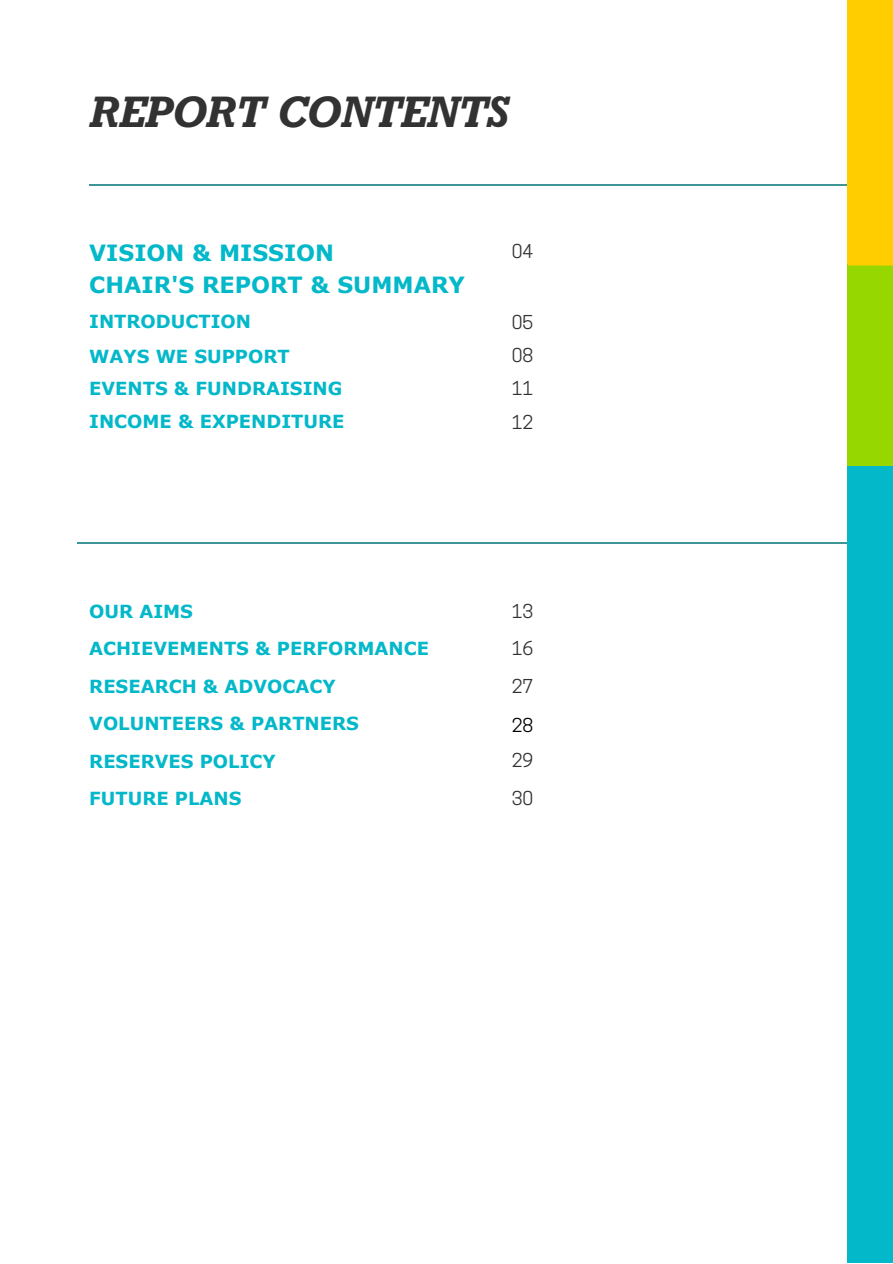
<style>
.page{position:relative;width:893px;height:1264px;background:#fff}
.page>*{position:absolute;margin:0;border:0;box-sizing:border-box;transform-origin:0 0}
.t1{font:italic 700 43.05px "Rockwell BQ";color:#323232}
.t2{font:700 22.35px "Verdana";color:#03b8c9}
.t3{font:700 18px/37.5px "Verdana";color:#03b8c9}
.t4{font:18px/37.5px "Cooper Hewitt";color:#323232}
.t5{font:18px "Cooper Hewitt";color:#000}
</style>
<div class="page">
<hr style="left:77px;top:542px;width:771px;height:1px;background:#3f9496">
<hr style="left:89px;top:185px;width:771px;height:1px;background:#3f9496">
<div style="left:847px;top:0;width:45px;height:284px;background:#ffcd00"></div>
<div style="left:847px;top:264px;width:45px;height:218px;background:#97d700"></div>
<div style="left:847px;top:466px;width:45px;height:796px;background:#03b8c9"></div>
<svg style="left:847px;top:264px;width:45px;height:1px"></svg>
<h1 class="t1" style="left:89px;top:87px;width:420px">REPORT CONTENTS</h1>
<p class="t2" style="left:89px;top:238px;width:246px">VISION &amp; MISSION</p>
<p class="t4" style="left:511px;top:235px;width:23px">04</p>
<p class="t2" style="left:89px;top:270px;width:377px">CHAIR'S REPORT &amp; SUMMARY</p>
<p class="t3" style="left:89px;top:304px;width:256px;line-height:33.3px">INTRODUCTION<br>WAYS WE SUPPORT<br>EVENTS &amp; FUNDRAISING<br>INCOME &amp; EXPENDITURE</p>
<p class="t4" style="left:511px;top:306px;width:23px">05</p>
<p class="t4" style="left:511px;top:341px;width:23px;line-height:32.8px">08<br>11</p>
<p class="t4" style="left:511px;top:405px;width:23px">12</p>
<p class="t3" style="left:89px;top:591px;width:341px">OUR AIMS<br>ACHIEVEMENTS &amp; PERFORMANCE<br>RESEARCH &amp; ADVOCACY<br>VOLUNTEERS &amp; PARTNERS<br>RESERVES POLICY<br>FUTURE PLANS</p>
<p class="t4" style="left:511px;top:594px;width:23px;text-align:justify">13<br>16<br>27</p>
<p class="t5" style="left:511px;top:718px;width:23px">28</p>
<p class="t4" style="left:511px;top:744px;width:23px">29</p>
<p class="t4" style="left:511px;top:781px;width:23px">30</p>
</div>
